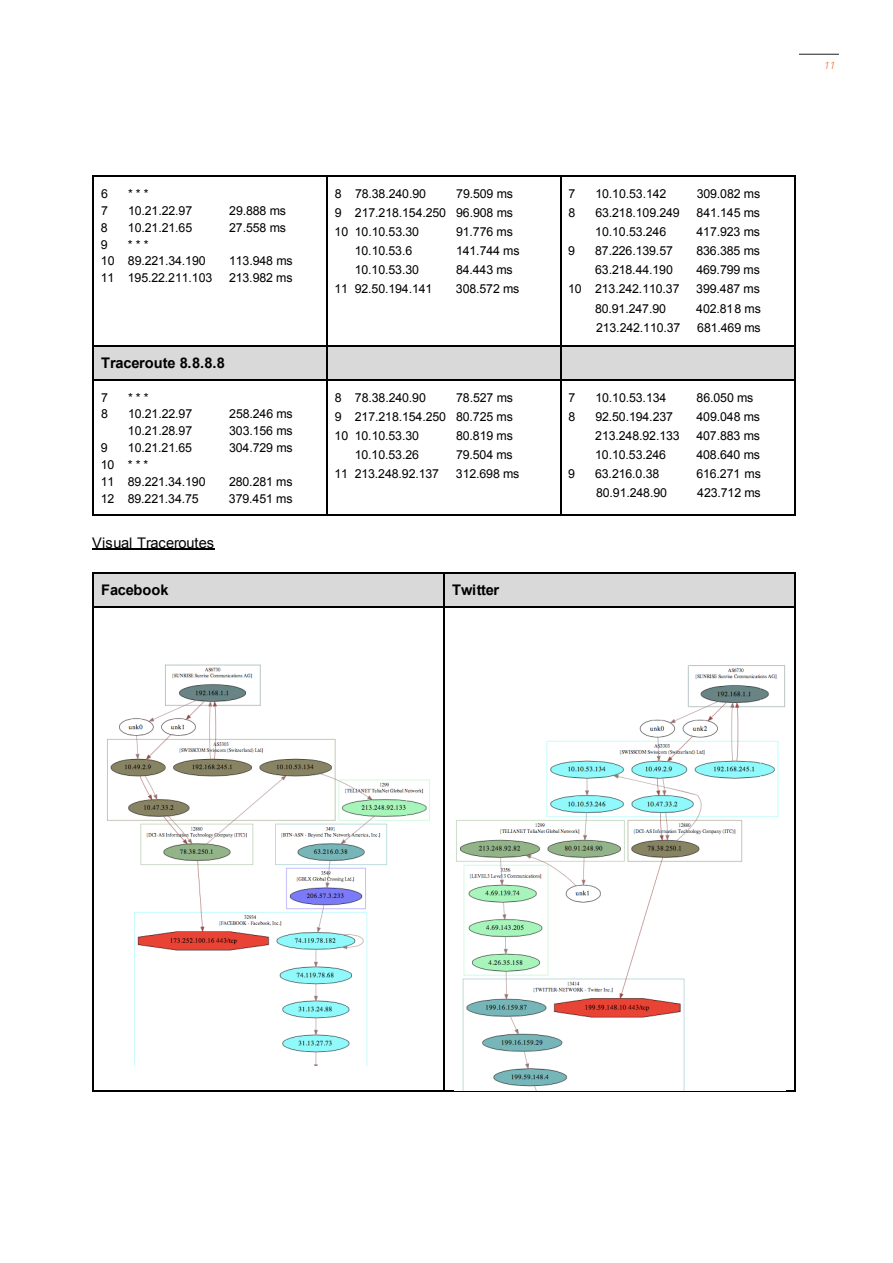
<style>
.page{position:relative;width:893px;height:1263px;background:#fff}
.page>*{position:absolute;margin:0;border:0;box-sizing:border-box;transform-origin:0 0}
.t1{font:700 14.7px "Arial";letter-spacing:-.005em;color:#000}
.t2{font:14.7px "Arial";letter-spacing:-.02em;color:#000}
.t3{font:12.3px/19px "Arial";letter-spacing:-.01em;color:#000}
.t4{font:italic 300 10.5px "Helvetica Neue LT Std";color:#f36c2d}
</style>
<div class="page">
<hr style="left:799px;top:54px;width:40px;height:1px;background:#231f20">
<div style="left:92px;top:345px;width:234px;height:34px;background:#d9d9d9"></div>
<div style="left:326px;top:345px;width:234px;height:34px;background:#d9d9d9"></div>
<div style="left:560px;top:345px;width:234px;height:34px;background:#d9d9d9"></div>
<hr style="left:560px;top:514px;width:235px;height:1px;background:#000">
<hr style="left:794px;top:379px;width:1px;height:136px;background:#000">
<hr style="left:326px;top:514px;width:235px;height:1px;background:#000">
<hr style="left:560px;top:379px;width:1px;height:136px;background:#000">
<hr style="left:92px;top:514px;width:235px;height:1px;background:#000">
<hr style="left:92px;top:379px;width:1px;height:136px;background:#000">
<hr style="left:326px;top:379px;width:1px;height:136px;background:#000">
<hr style="left:560px;top:379px;width:235px;height:1px;background:#000">
<hr style="left:794px;top:345px;width:1px;height:35px;background:#000">
<hr style="left:326px;top:379px;width:235px;height:1px;background:#000">
<hr style="left:560px;top:345px;width:1px;height:35px;background:#000">
<hr style="left:92px;top:379px;width:235px;height:1px;background:#000">
<hr style="left:92px;top:345px;width:1px;height:35px;background:#000">
<hr style="left:326px;top:345px;width:1px;height:35px;background:#000">
<hr style="left:560px;top:175px;width:235px;height:1px;background:#000">
<hr style="left:560px;top:345px;width:235px;height:1px;background:#000">
<hr style="left:794px;top:175px;width:1px;height:171px;background:#000">
<hr style="left:326px;top:175px;width:235px;height:1px;background:#000">
<hr style="left:326px;top:345px;width:235px;height:1px;background:#000">
<hr style="left:560px;top:175px;width:1px;height:171px;background:#000">
<hr style="left:92px;top:175px;width:235px;height:1px;background:#000">
<hr style="left:92px;top:345px;width:235px;height:1px;background:#000">
<hr style="left:92px;top:175px;width:1px;height:171px;background:#000">
<hr style="left:326px;top:175px;width:1px;height:171px;background:#000">
<div style="left:92px;top:572px;width:351px;height:34px;background:#d9d9d9"></div>
<div style="left:443px;top:572px;width:351px;height:34px;background:#d9d9d9"></div>
<hr style="left:443px;top:1090px;width:352px;height:1px;background:#000">
<hr style="left:794px;top:606px;width:1px;height:485px;background:#000">
<hr style="left:92px;top:1090px;width:352px;height:1px;background:#000">
<hr style="left:92px;top:606px;width:1px;height:485px;background:#000">
<hr style="left:443px;top:606px;width:1px;height:485px;background:#000">
<hr style="left:443px;top:572px;width:352px;height:2px;background:#000">
<hr style="left:443px;top:606px;width:352px;height:1px;background:#000">
<hr style="left:794px;top:572px;width:1px;height:35px;background:#000">
<hr style="left:92px;top:572px;width:352px;height:2px;background:#000">
<hr style="left:92px;top:606px;width:352px;height:1px;background:#000">
<hr style="left:92px;top:572px;width:1px;height:35px;background:#000">
<hr style="left:443px;top:572px;width:1px;height:35px;background:#000">
<hr style="left:92px;top:549px;width:123px;height:1px;background:#000">
<img style="left:107px;top:664px;width:323px;height:401px">
<img style="left:456px;top:665px;width:329px;height:425px">
<p class="t3" style="left:101px;top:184px;width:8px">6</p>
<p class="t3" style="left:128px;top:184px;width:22px">***</p>
<p class="t3" style="left:101px;top:201px;width:8px">7</p>
<p class="t3" style="left:128px;top:201px;width:66px">10.21.22.97</p>
<p class="t3" style="left:229px;top:201px;width:58px">29.888 ms</p>
<p class="t3" style="left:101px;top:218px;width:8px">8</p>
<p class="t3" style="left:128px;top:218px;width:66px">10.21.21.65</p>
<p class="t3" style="left:229px;top:218px;width:58px">27.558 ms</p>
<p class="t3" style="left:101px;top:235px;width:8px">9</p>
<p class="t3" style="left:101px;top:236px;width:106px;line-height:17px;text-indent:27px">***<br>10 89.221.34.190</p>
<p class="t3" style="left:229px;top:252px;width:65px">113.948 ms</p>
<p class="t3" style="left:101px;top:269px;width:113px">11 195.22.211.103</p>
<p class="t3" style="left:229px;top:269px;width:65px">213.982 ms</p>
<p class="t1" style="left:101px;top:353px;width:125px">Traceroute 8.8.8.8</p>
<p class="t3" style="left:101px;top:388px;width:8px">7</p>
<p class="t3" style="left:128px;top:388px;width:22px">***</p>
<p class="t3" style="left:101px;top:405px;width:8px">8</p>
<p class="t3" style="left:128px;top:405px;width:66px">10.21.22.97</p>
<p class="t3" style="left:229px;top:405px;width:65px">258.246 ms</p>
<p class="t3" style="left:128px;top:422px;width:66px">10.21.28.97</p>
<p class="t3" style="left:229px;top:422px;width:65px">303.156 ms</p>
<p class="t3" style="left:101px;top:438px;width:8px">9</p>
<p class="t3" style="left:128px;top:438px;width:66px">10.21.21.65</p>
<p class="t3" style="left:229px;top:438px;width:65px">304.729 ms</p>
<p class="t3" style="left:101px;top:456px;width:106px;line-height:17px">10 ***<br>11 89.221.34.190</p>
<p class="t3" style="left:229px;top:472px;width:65px">280.281 ms</p>
<p class="t3" style="left:101px;top:489px;width:99px">12 89.221.34.75</p>
<p class="t3" style="left:229px;top:489px;width:65px">379.451 ms</p>
<p class="t3" style="left:335px;top:184px;width:180px;text-align:justify;text-indent:122px">79.509 ms 9 217.218.154.250 96.908 ms 10 10.10.53.30</p>
<p class="t3" style="left:335px;top:184px;width:93px">8 78.38.240.90</p>
<p class="t3" style="left:456px;top:222px;width:58px">91.776 ms</p>
<p class="t3" style="left:355px;top:242px;width:59px">10.10.53.6</p>
<p class="t3" style="left:456px;top:242px;width:65px">141.744 ms</p>
<p class="t3" style="left:355px;top:261px;width:66px">10.10.53.30</p>
<p class="t3" style="left:456px;top:261px;width:58px">84.443 ms</p>
<p class="t3" style="left:334px;top:280px;width:99px">11 92.50.194.141</p>
<p class="t3" style="left:456px;top:280px;width:65px">308.572 ms</p>
<p class="t3" style="left:335px;top:388px;width:180px;text-align:justify;text-indent:122px">78.527 ms 9 217.218.154.250 80.725 ms 10 10.10.53.30</p>
<p class="t3" style="left:335px;top:388px;width:93px">8 78.38.240.90</p>
<p class="t3" style="left:456px;top:426px;width:58px">80.819 ms</p>
<p class="t3" style="left:355px;top:445px;width:66px">10.10.53.26</p>
<p class="t3" style="left:456px;top:445px;width:58px">79.504 ms</p>
<p class="t3" style="left:334px;top:464px;width:106px">11 213.248.92.137</p>
<p class="t3" style="left:456px;top:464px;width:65px">312.698 ms</p>
<p class="t2" style="left:92px;top:533px;width:124px">Visual Traceroutes</p>
<p class="t1" style="left:101px;top:580px;width:69px">Facebook</p>
<p class="t1" style="left:452px;top:580px;width:49px">Twitter</p>
<p class="t3" style="left:568px;top:184px;width:8px">7</p>
<p class="t3" style="left:595px;top:184px;width:72px">10.10.53.142</p>
<p class="t3" style="left:697px;top:184px;width:65px">309.082 ms</p>
<p class="t3" style="left:568px;top:203px;width:8px">8</p>
<p class="t3" style="left:595px;top:203px;width:86px">63.218.109.249</p>
<p class="t3" style="left:697px;top:203px;width:65px">841.145 ms</p>
<p class="t3" style="left:595px;top:222px;width:72px">10.10.53.246</p>
<p class="t3" style="left:696px;top:222px;width:65px">417.923 ms</p>
<p class="t3" style="left:568px;top:241px;width:8px">9</p>
<p class="t3" style="left:595px;top:241px;width:79px">87.226.139.57</p>
<p class="t3" style="left:696px;top:241px;width:65px">836.385 ms</p>
<p class="t3" style="left:595px;top:261px;width:79px">63.218.44.190</p>
<p class="t3" style="left:696px;top:261px;width:65px">469.799 ms</p>
<p class="t3" style="left:568px;top:280px;width:113px">10 213.242.110.37</p>
<p class="t3" style="left:696px;top:280px;width:65px">399.487 ms</p>
<p class="t3" style="left:595px;top:299px;width:72px">80.91.247.90</p>
<p class="t3" style="left:696px;top:299px;width:66px">402.818 ms</p>
<p class="t3" style="left:596px;top:318px;width:86px">213.242.110.37</p>
<p class="t3" style="left:697px;top:318px;width:65px">681.469 ms</p>
<p class="t3" style="left:568px;top:388px;width:8px">7</p>
<p class="t3" style="left:595px;top:388px;width:72px">10.10.53.134</p>
<p class="t3" style="left:697px;top:388px;width:58px">86.050 ms</p>
<p class="t3" style="left:568px;top:407px;width:8px">8</p>
<p class="t3" style="left:595px;top:407px;width:79px">92.50.194.237</p>
<p class="t3" style="left:697px;top:407px;width:65px">409.048 ms</p>
<p class="t3" style="left:595px;top:426px;width:86px">213.248.92.133</p>
<p class="t3" style="left:696px;top:426px;width:65px">407.883 ms</p>
<p class="t3" style="left:595px;top:445px;width:72px">10.10.53.246</p>
<p class="t3" style="left:696px;top:445px;width:65px">408.640 ms</p>
<p class="t3" style="left:568px;top:464px;width:8px">9</p>
<p class="t3" style="left:595px;top:464px;width:66px">63.216.0.38</p>
<p class="t3" style="left:696px;top:464px;width:66px">616.271 ms</p>
<p class="t3" style="left:596px;top:483px;width:72px">80.91.248.90</p>
<p class="t3" style="left:697px;top:483px;width:65px">423.712 ms</p>
<p class="t4" style="left:824px;top:59px;width:13px">11</p>
</div>
